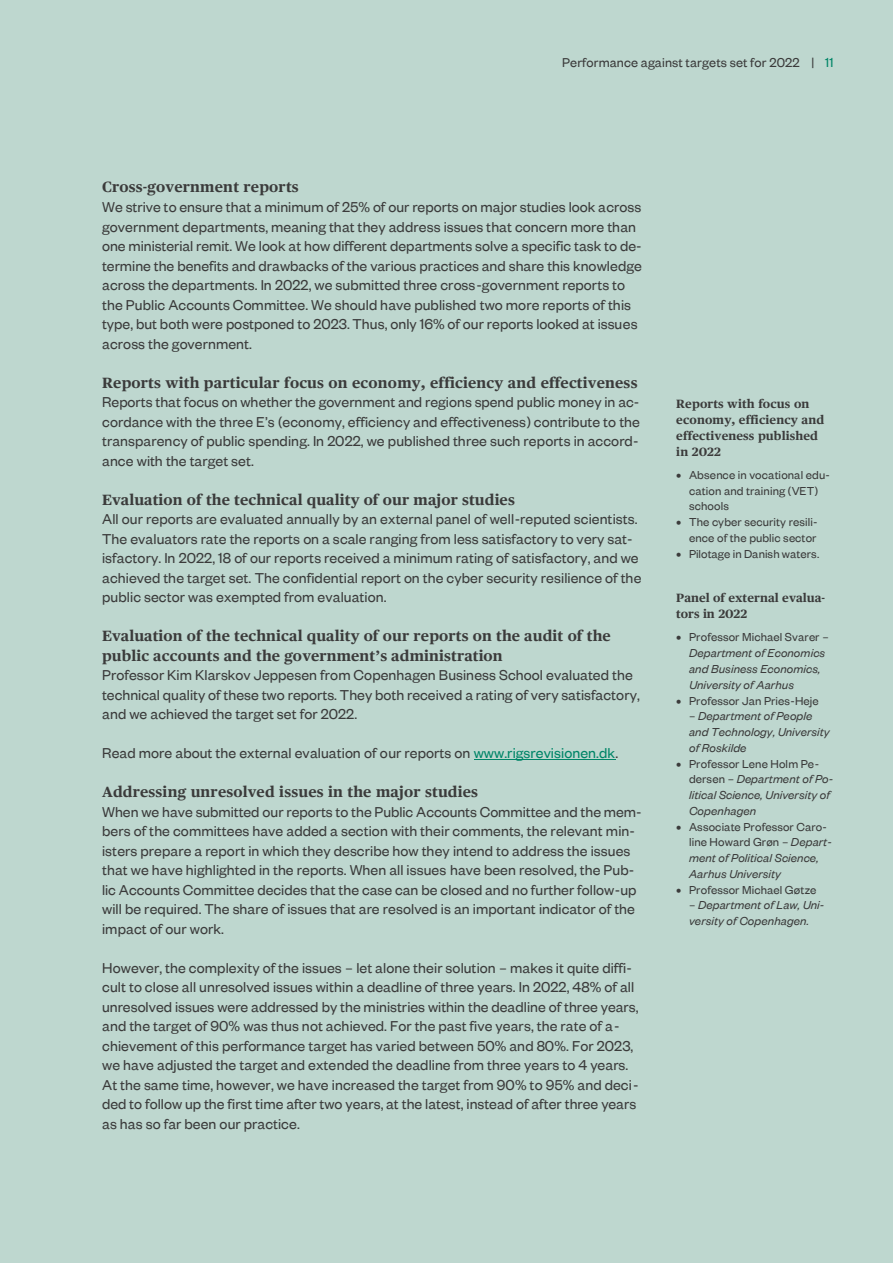
<style>
.page{position:relative;width:893px;height:1263px;background:#bed7cf}
.page>*{position:absolute;margin:0;border:0;box-sizing:border-box;transform-origin:0 0}
.t1{font:15.9px/19.5px "Founders Grotesk";letter-spacing:.005em;color:#3b3b3b}
.t2{font:700 15px/19.6px "Publico Text";letter-spacing:.01em;color:#3b3b3b}
.t3{font:14.25px "Founders Grotesk";letter-spacing:.01em;color:#3b3b3b}
.t4{font:italic 12.75px/15.8px "Founders Grotesk";letter-spacing:.01em;color:#3b3b3b}
.t5{font:12.75px/15.8px "Founders Grotesk";letter-spacing:.01em;color:#3b3b3b}
.t6{font:700 12px/15.8px "Publico Text";letter-spacing:.01em;color:#3b3b3b}
.s1{color:#008567}
.s2{font-style:normal}
</style>
<div class="page">
<hr style="left:474px;top:759px;width:142px;height:1px;background:#008567">
<p class="t3" style="left:562px;top:53px;width:273px">Performance against targets set for 2022 | <span class="s1">11</span></p>
<h2 class="t2" style="left:102px;top:178px;width:198px">Cross-government reports</h2>
<p class="t1" style="left:102px;top:198px;width:541px">We strive to ensure that a minimum of 25% of our reports on major studies look across government departments, meaning that they address issues that concern more than one ministerial remit. We look at how different departments solve a specific task to de&shy;termine the benefits and drawbacks of the various practices and share this knowledge across the departments. In 2022, we submitted three cross-government reports to the Public Accounts Committee. We should have published two more reports of this type, but both were postponed to 2023. Thus, only 16% of our reports looked at issues across the government.</p>
<h2 class="t2" style="left:102px;top:374px;width:537px">Reports with particular focus on economy, efficiency and effectiveness</h2>
<p class="t1" style="left:102px;top:393px;width:539px;text-align:justify">Reports that focus on whether the government and regions spend public money in ac&shy;cordance with the three E’s (economy, efficiency and effectiveness) contribute to the transparency of public spending. In 2022, we published three such reports in accord&shy;ance with the target set.</p>
<h2 class="t2" style="left:102px;top:491px;width:414px">Evaluation of the technical quality of our major studies</h2>
<p class="t1" style="left:102px;top:510px;width:541px">All our reports are evaluated annually by an external panel of well-reputed scientists.<br>The evaluators rate the reports on a scale ranging from less satisfactory to very sat&shy;isfactory. In 2022, 18 of our reports received a minimum rating of satisfactory, and we achieved the target set. The confidential report on the cyber security resilience of the public sector was exempted from evaluation.</p>
<h2 class="t2" style="left:102px;top:627px;width:510px">Evaluation of the technical quality of our reports on the audit of the public accounts and the government’s administration</h2>
<p class="t1" style="left:102px;top:666px;width:539px">Professor Kim Klarskov Jeppesen from Copenhagen Business School evaluated the technical quality of these two reports. They both received a rating of very satisfactory, and we achieved the target set for 2022.</p>
<p class="t1" style="left:102px;top:744px;width:518px">Read more about the external evaluation of our reports on <span class="s1">www.rigsrevisionen.dk</span>.</p>
<h2 class="t2" style="left:102px;top:783px;width:378px">Addressing unresolved issues in the major studies</h2>
<p class="t1" style="left:102px;top:802px;width:541px">When we have submitted our reports to the Public Accounts Committee and the mem&shy;bers of the committees have added a section with their comments, the relevant min&shy;isters prepare a report in which they describe how they intend to address the issues that we have highlighted in the reports. When all issues have been resolved, the Pub&shy;lic Accounts Committee decides that the case can be closed and no further follow-up will be required. The share of issues that are resolved is an important indicator of the impact of our work.</p>
<p class="t1" style="left:102px;top:958px;width:538px">However, the complexity of the issues – let alone their solution – makes it quite diffi&shy;cult to close all unresolved issues within a deadline of three years. In 2022, 48% of all unresolved issues were addressed by the ministries within the deadline of three years, and the target of 90% was thus not achieved. For the past five years, the rate of a&shy;chievement of this performance target has varied between 50% and 80%. For 2023, we have adjusted the target and extended the deadline from three years to 4 years.<br>At the same time, however, we have increased the target from 90% to 95% and deci&shy;ded to follow up the first time after two years, at the latest, instead of after three years as has so far been our practice.</p>
<p class="t6" style="left:676px;top:397px;width:150px">Reports with focus on economy, efficiency and effectiveness published in 2022</p>
<p class="t5" style="left:689px;top:467px;width:142px;text-indent:-13px">• Absence in vocational edu&shy;cation and training (VET) schools</p>
<p class="t5" style="left:676px;top:515px;width:143px;text-align:right">• The cyber security resili&shy;ence of the public sector</p>
<p class="t5" style="left:676px;top:546px;width:145px">• Pilotage in Danish waters.</p>
<p class="t6" style="left:676px;top:591px;width:150px">Panel of external evalua&shy;tors in 2022</p>
<p class="t4" style="left:689px;top:630px;width:141px;text-indent:-13px">• <span class="s2">Professor Michael Svarer –<br></span>Department of Economics and Business Economics,<br>University of Aarhus</p>
<p class="t5" style="left:676px;top:693px;width:144px">• Professor Jan Pries-Heje</p>
<p class="t4" style="left:689px;top:708px;width:142px"><span class="s2">–</span> Department of People and Technology, University of Roskilde</p>
<p class="t4" style="left:689px;top:756px;width:146px;text-indent:-13px">• <span class="s2">Professor Lene Holm Pe&shy;dersen –</span> Department of Po&shy;litical Science, University of<br>Copenhagen</p>
<p class="t4" style="left:689px;top:819px;width:144px;text-indent:-13px">• <span class="s2">Associate Professor Caro&shy;line Howard Grøn –</span> Depart&shy;ment of Political Science,<br>Aarhus University</p>
<p class="t5" style="left:676px;top:882px;width:142px">• Professor Michael Gøtze</p>
<p class="t4" style="left:689px;top:897px;width:137px"><span class="s2">–</span> Department of Law, Uni&shy;versity of Copenhagen.</p>
</div>
